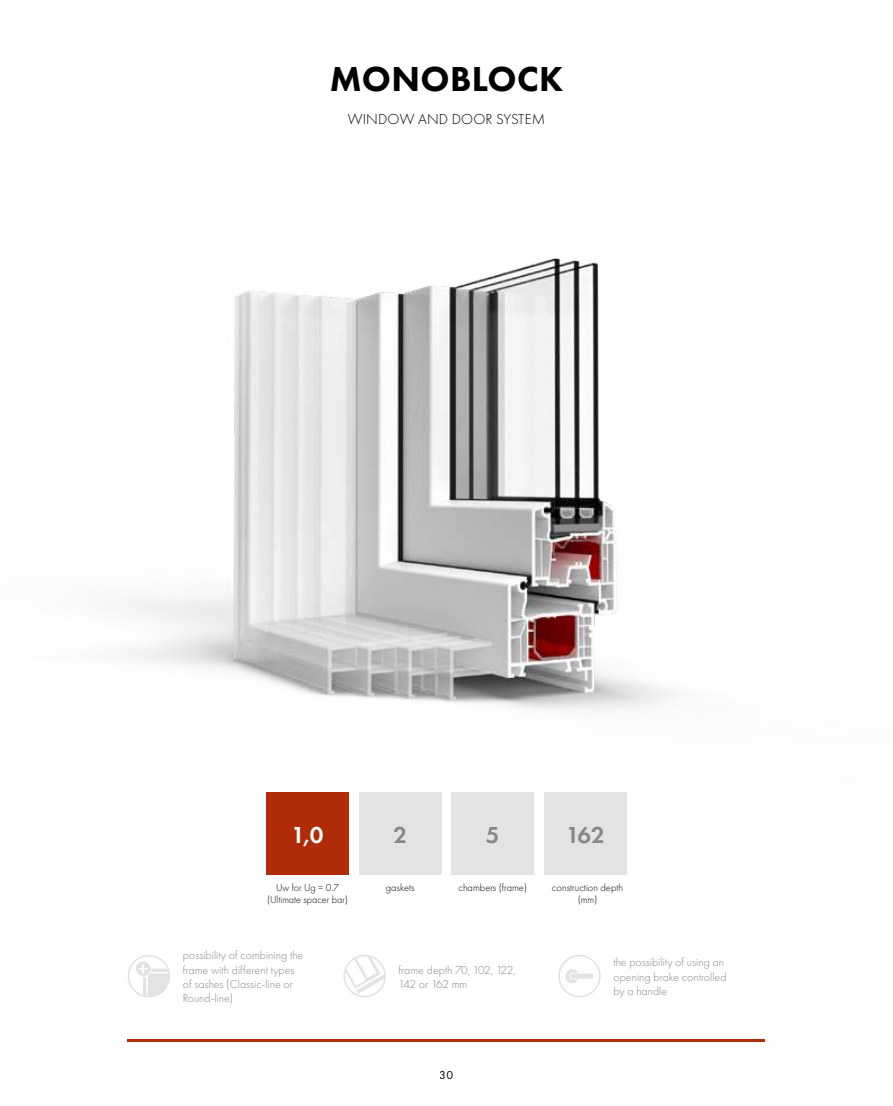
<style>
.page{position:relative;width:893px;height:1106px;background:#fff}
.page>*{position:absolute;margin:0;border:0;box-sizing:border-box;transform-origin:0 0}
.t1{font:800 36px "Futura PT";letter-spacing:.01em;color:#000}
.t2{font:600 24px "Futura PT";color:#878787}
.t3{font:600 24px "Futura PT";color:#fff}
.t4{font:300 15px "Futura PT";letter-spacing:.01em;color:#000}
.t5{font:300 12px/14.4px "Futura PT";color:#878787}
.t6{font:12px "Futura PT";color:#000}
.t7{font:300 10.5px/12px "Futura PT";color:#000;text-align:center}
</style>
<div class="page">
<img style="left:122px;top:257px;width:553px;height:453px">
<svg style="left:128px;top:955px;width:42px;height:43px"></svg>
<div style="left:266px;top:792px;width:83px;height:82px;background:#b02b08"></div>
<div style="left:359px;top:792px;width:82px;height:82px;background:#e3e3e3"></div>
<div style="left:452px;top:792px;width:82px;height:82px;background:#e3e3e3"></div>
<div style="left:544px;top:792px;width:82px;height:82px;background:#e3e3e3"></div>
<hr style="left:128px;top:1039px;width:637px;height:3px;background:#b02b08">
<svg style="left:558px;top:955px;width:43px;height:43px"></svg>
<div style="left:570px;top:973px;width:24px;height:5px;background:#e3e3e3;border-radius:3px"></div>
<svg style="left:343px;top:955px;width:43px;height:43px"></svg>
<h1 class="t1" style="left:330px;top:57px;width:235px">MONOBLOCK</h1>
<p class="t4" style="left:348px;top:110px;width:199px">WINDOW AND DOOR SYSTEM</p>
<h2 class="t3" style="left:292px;top:819px;width:34px">1,0</h2>
<p class="t7" style="left:267px;top:881px;width:82px">Uw for Ug = 0.7 (Ultimate spacer bar)</p>
<p class="t5" style="left:183px;top:948px;width:122px">possibility of combining the frame with different types of sashes (Classic-line or<br>Round-line)</p>
<h2 class="t2" style="left:393px;top:819px;width:15px">2</h2>
<p class="t7" style="left:386px;top:881px;width:30px">gaskets</p>
<h2 class="t2" style="left:486px;top:819px;width:15px">5</h2>
<p class="t7" style="left:459px;top:881px;width:70px">chambers (frame)</p>
<h2 class="t2" style="left:566px;top:819px;width:40px">162</h2>
<p class="t7" style="left:552px;top:881px;width:73px">construction depth (mm)</p>
<p class="t5" style="left:399px;top:962px;width:119px">frame depth 70, 102, 122,<br>142 or 162 mm</p>
<p class="t5" style="left:613px;top:955px;width:115px">the possibility of using an opening brake controlled by a handle</p>
<p class="t6" style="left:440px;top:1067px;width:15px">30</p>
</div>
